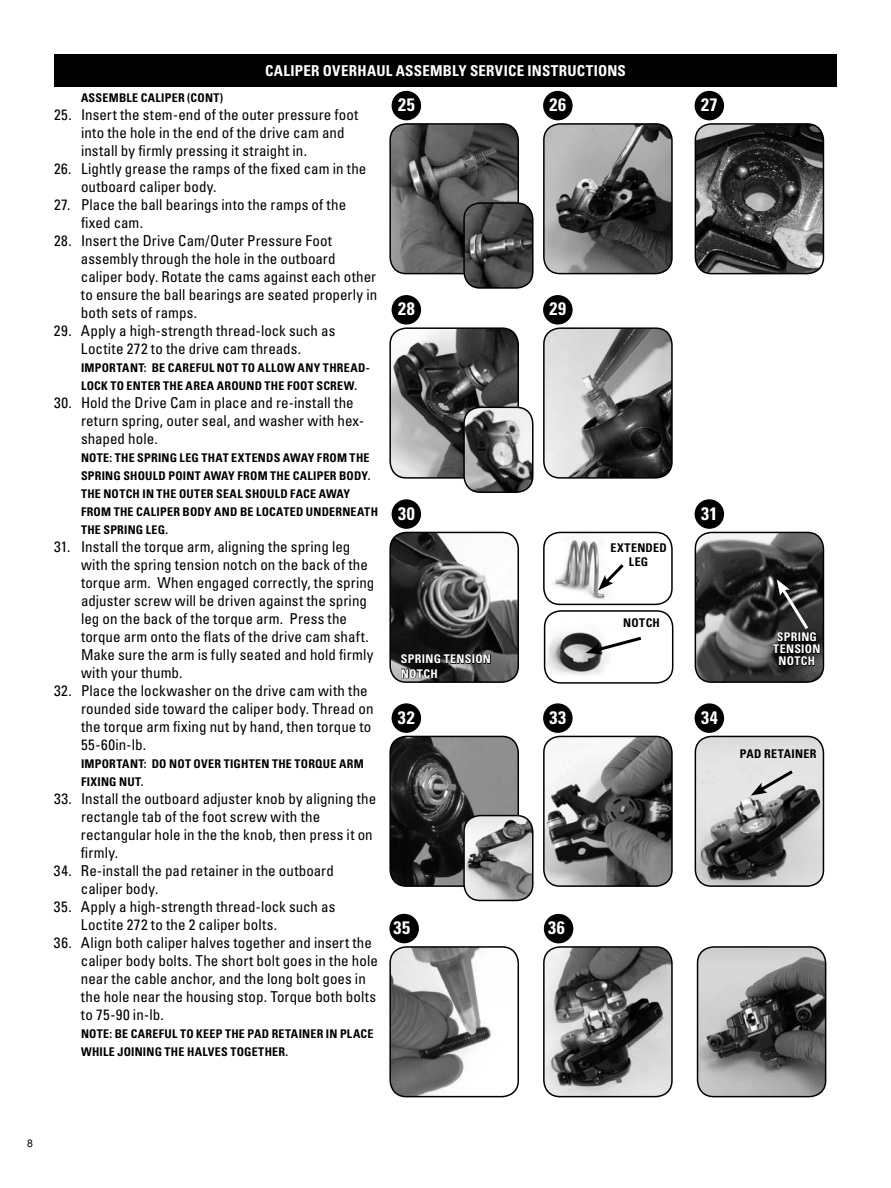
<style>
.page{position:relative;width:891px;height:1188px;background:#fff}
.page>*{position:absolute;margin:0;border:0;box-sizing:border-box;transform-origin:0 0}
.t1{font:700 condensed 18px "Univers LT Std";letter-spacing:.04em;color:#fff}
.t2{font:condensed 15px/18px "Univers LT Std";letter-spacing:.005em;color:#000}
.t3{font:700 condensed 15px "Univers LT Std";letter-spacing:.02em;color:#fff}
.t4{font:700 condensed 12px/18px "Univers LT Std";letter-spacing:.025em;color:#000}
.t5{font:700 condensed 12px/12px "Univers LT Std";letter-spacing:.02em;color:#fff}
.t6{font:10.5px "Arial";color:#000}
</style>
<div class="page">
<img style="left:391px;top:532px;width:127px;height:149px">
<div style="left:389px;top:532px;width:130px;height:151px;border:2px solid #000;border-radius:16px"></div>
<img style="left:695px;top:532px;width:128px;height:150px">
<div style="left:695px;top:532px;width:129px;height:151px;border:2px solid #000;border-radius:16px"></div>
<img style="left:392px;top:329px;width:125px;height:147px">
<div style="left:389px;top:327px;width:130px;height:152px;border:2px solid #000;border-radius:16px"></div>
<div style="left:54px;top:54px;width:783px;height:32px;background:#000"></div>
<div style="left:392px;top:91px;width:29px;height:29px;background:#000;border-radius:50%"></div>
<div style="left:543px;top:91px;width:30px;height:29px;background:#000;border-radius:50%"></div>
<div style="left:695px;top:91px;width:29px;height:29px;background:#000;border-radius:50%"></div>
<div style="left:392px;top:295px;width:29px;height:30px;background:#000;border-radius:50%"></div>
<div style="left:543px;top:295px;width:30px;height:30px;background:#000;border-radius:50%"></div>
<div style="left:392px;top:499px;width:29px;height:30px;background:#000;border-radius:50%"></div>
<img style="left:391px;top:124px;width:126px;height:150px">
<div style="left:389px;top:123px;width:130px;height:151px;border:2px solid #000;border-radius:16px"></div>
<img style="left:464px;top:203px;width:67px;height:84px">
<div style="left:463px;top:202px;width:71px;height:87px;border:2px solid #000;border-radius:16px"></div>
<img style="left:545px;top:125px;width:127px;height:149px">
<div style="left:543px;top:123px;width:130px;height:151px;border:2px solid #000;border-radius:16px"></div>
<img style="left:695px;top:124px;width:128px;height:150px">
<div style="left:695px;top:123px;width:129px;height:151px;border:2px solid #000;border-radius:16px"></div>
<div style="left:695px;top:499px;width:29px;height:30px;background:#000;border-radius:50%"></div>
<img style="left:464px;top:407px;width:68px;height:84px">
<div style="left:463px;top:407px;width:71px;height:86px;border:2px solid #000;border-radius:16px"></div>
<svg style="left:401px;top:653px;width:90px;height:26px;background:#2c2c2c"></svg>
<img style="left:544px;top:532px;width:55px;height:72px">
<div style="left:543px;top:532px;width:130px;height:73px;border:2px solid #000;border-radius:16px"></div>
<img style="left:545px;top:615px;width:62px;height:67px">
<div style="left:544px;top:610px;width:129px;height:74px;border:2px solid #000;border-radius:16px"></div>
<svg style="left:586px;top:561px;width:71px;height:93px"></svg>
<svg style="left:773px;top:579px;width:47px;height:88px;background:#2e2e2e"></svg>
<img style="left:544px;top:736px;width:127px;height:150px">
<div style="left:543px;top:736px;width:130px;height:151px;border:2px solid #000;border-radius:16px"></div>
<img style="left:695px;top:736px;width:128px;height:150px">
<div style="left:695px;top:736px;width:129px;height:151px;border:2px solid #000;border-radius:16px"></div>
<div style="left:392px;top:703px;width:29px;height:30px;background:#000;border-radius:50%"></div>
<div style="left:543px;top:703px;width:30px;height:30px;background:#000;border-radius:50%"></div>
<img style="left:545px;top:948px;width:127px;height:149px">
<div style="left:543px;top:946px;width:130px;height:151px;border:2px solid #000;border-radius:16px"></div>
<img style="left:698px;top:947px;width:128px;height:149px">
<div style="left:697px;top:946px;width:129px;height:151px;border:2px solid #000;border-radius:16px"></div>
<div style="left:695px;top:703px;width:29px;height:30px;background:#000;border-radius:50%"></div>
<img style="left:545px;top:330px;width:125px;height:147px">
<div style="left:543px;top:327px;width:130px;height:152px;border:2px solid #000;border-radius:16px"></div>
<img style="left:391px;top:736px;width:127px;height:149px">
<div style="left:389px;top:736px;width:130px;height:151px;border:2px solid #000;border-radius:16px"></div>
<img style="left:464px;top:816px;width:68px;height:84px">
<div style="left:463px;top:815px;width:71px;height:86px;border:2px solid #000;border-radius:16px"></div>
<div style="left:389px;top:914px;width:30px;height:29px;background:#000;border-radius:50%"></div>
<img style="left:391px;top:947px;width:127px;height:150px">
<div style="left:389px;top:946px;width:130px;height:151px;border:2px solid #000;border-radius:16px"></div>
<svg style="left:751px;top:768px;width:45px;height:28px"></svg>
<div style="left:544px;top:914px;width:29px;height:29px;background:#000;border-radius:50%"></div>
<p class="t3" style="left:265px;top:61px;width:362px">CALIPER OVERHAUL ASSEMBLY SERVICE INSTRUCTIONS</p>
<p class="t4" style="left:81px;top:89px;width:144px">ASSEMBLE CALIPER (CONT)</p>
<p class="t2" style="left:81px;top:106px;width:279px;text-indent:-27px">25. Insert the stem-end of the outer pressure foot into the hole in the end of the drive cam and install by firmly pressing it straight in.</p>
<p class="t2" style="left:81px;top:160px;width:287px;text-indent:-27px">26. Lightly grease the ramps of the fixed cam in the outboard caliper body.</p>
<p class="t2" style="left:81px;top:196px;width:267px;text-indent:-27px">27. Place the ball bearings into the ramps of the fixed cam.</p>
<p class="t2" style="left:81px;top:232px;width:298px;text-indent:-27px">28. Insert the Drive Cam/Outer Pressure Foot assembly through the hole in the outboard caliper body. Rotate the cams against each other to ensure the ball bearings are seated properly in both sets of ramps.</p>
<p class="t2" style="left:54px;top:322px;width:283px;text-align:center">29. Apply a high-strength thread-lock such as<br>Loctite 272 to the drive cam threads.</p>
<p class="t4" style="left:81px;top:359px;width:290px">IMPORTANT: BE CAREFUL NOT TO ALLOW ANY THREAD-<br>LOCK TO ENTER THE AREA AROUND THE FOOT SCREW.</p>
<p class="t2" style="left:81px;top:394px;width:285px;text-indent:-27px">30. Hold the Drive Cam in place and re-install the return spring, outer seal, and washer with hex&shy;shaped hole.</p>
<p class="t4" style="left:81px;top:449px;width:299px">NOTE: THE SPRING LEG THAT EXTENDS AWAY FROM THE SPRING SHOULD POINT AWAY FROM THE CALIPER BODY.<br>THE NOTCH IN THE OUTER SEAL SHOULD FACE AWAY FROM THE CALIPER BODY AND BE LOCATED UNDERNEATH THE SPRING LEG.</p>
<p class="t2" style="left:81px;top:538px;width:295px;text-indent:-27px">31. Install the torque arm, aligning the spring leg with the spring tension notch on the back of the torque arm. When engaged correctly, the spring adjuster screw will be driven against the spring leg on the back of the torque arm. Press the torque arm onto the flats of the drive cam shaft.<br>Make sure the arm is fully seated and hold firmly with your thumb.</p>
<p class="t2" style="left:81px;top:682px;width:294px;text-indent:-27px">32. Place the lockwasher on the drive cam with the rounded side toward the caliper body. Thread on the torque arm fixing nut by hand, then torque to 55-60in-lb.</p>
<p class="t4" style="left:81px;top:755px;width:284px">IMPORTANT: DO NOT OVER TIGHTEN THE TORQUE ARM<br>FIXING NUT.</p>
<p class="t2" style="left:81px;top:790px;width:297px;text-indent:-27px">33. Install the outboard adjuster knob by aligning the rectangle tab of the foot screw with the rectangular hole in the the knob, then press it on firmly.</p>
<p class="t2" style="left:81px;top:862px;width:254px;text-indent:-27px">34. Re-install the pad retainer in the outboard caliper body.</p>
<p class="t2" style="left:81px;top:898px;width:256px;text-indent:-27px">35. Apply a high-strength thread-lock such as<br>Loctite 272 to the 2 caliper bolts.</p>
<p class="t2" style="left:81px;top:934px;width:298px;text-indent:-27px">36. Align both caliper halves together and insert the caliper body bolts. The short bolt goes in the hole near the cable anchor, and the long bolt goes in the hole near the housing stop. Torque both bolts to 75-90 in-lb.</p>
<p class="t4" style="left:81px;top:1025px;width:294px">NOTE: BE CAREFUL TO KEEP THE PAD RETAINER IN PLACE<br>WHILE JOINING THE HALVES TOGETHER.</p>
<p class="t1" style="left:398px;top:94px;width:18px">25</p>
<p class="t1" style="left:550px;top:94px;width:18px">26</p>
<p class="t1" style="left:701px;top:94px;width:18px">27</p>
<p class="t1" style="left:398px;top:298px;width:18px">28</p>
<p class="t1" style="left:550px;top:298px;width:18px">29</p>
<p class="t1" style="left:398px;top:502px;width:18px">30</p>
<p class="t5" style="left:401px;top:652px;width:91px;line-height:14.4px">SPRING TENSION<br>NOTCH</p>
<p class="t4" style="left:610px;top:541px;width:58px;line-height:14.4px;text-align:center">EXTENDED<br>LEG</p>
<p class="t4" style="left:623px;top:614px;width:38px">NOTCH</p>
<p class="t1" style="left:701px;top:502px;width:18px">31</p>
<p class="t1" style="left:398px;top:706px;width:18px">32</p>
<p class="t1" style="left:549px;top:706px;width:18px">33</p>
<p class="t1" style="left:701px;top:706px;width:18px">34</p>
<p class="t1" style="left:394px;top:917px;width:18px">35</p>
<p class="t1" style="left:548px;top:917px;width:18px">36</p>
<p class="t5" style="left:773px;top:631px;width:49px;text-align:center">SPRING<br>TENSION<br>NOTCH</p>
<p class="t4" style="left:740px;top:745px;width:78px">PAD RETAINER</p>
<p class="t6" style="left:27px;top:1136px;width:7px">8</p>
</div>
